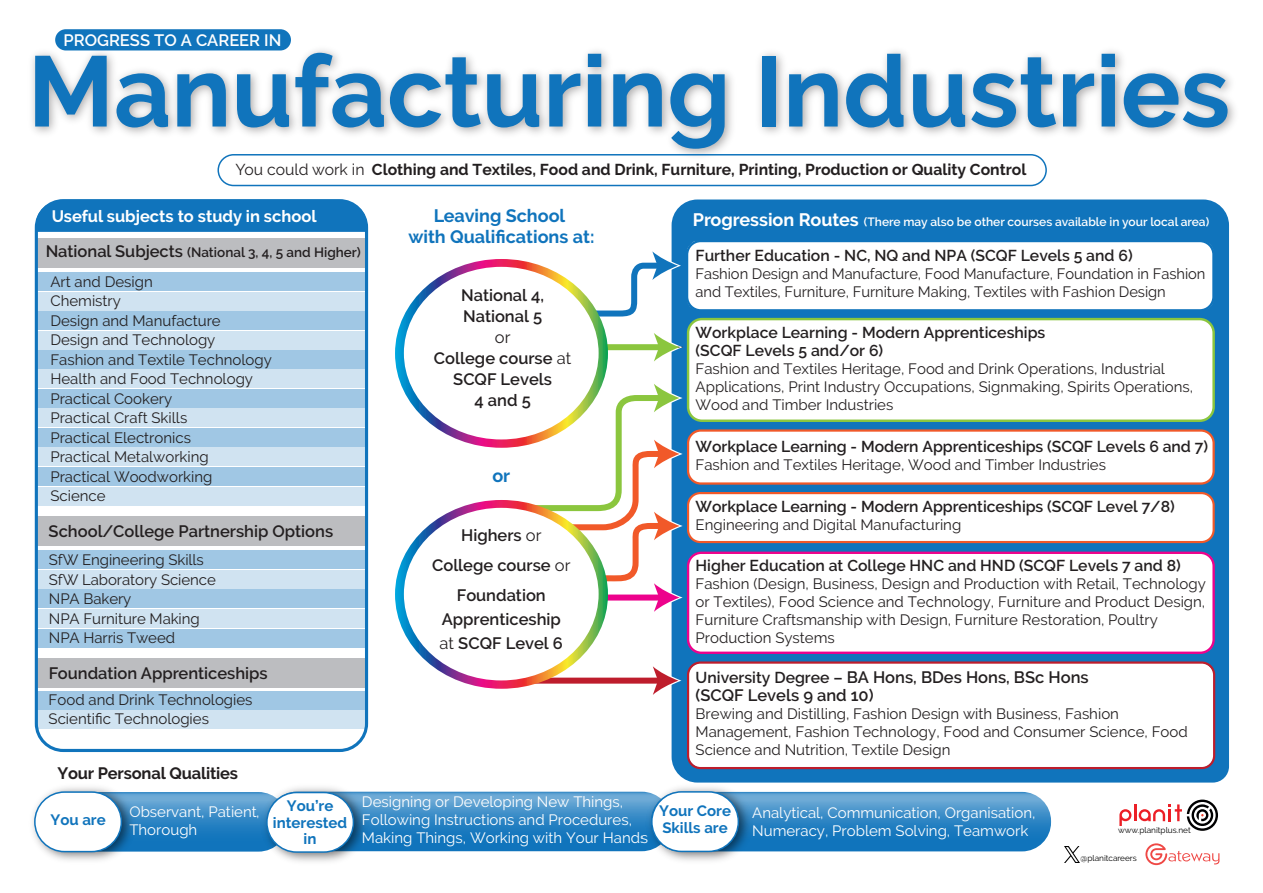
<style>
.page{position:relative;width:1263px;height:893px;background:#fff}
.page>*{position:absolute;margin:0;border:0;box-sizing:border-box;transform-origin:0 0}
.t1{font:700 99.6px "Raleway";color:#1074bc}
.t2{font:700 18px/21px "Raleway";color:#1074bc;text-align:center}
.t3{font:600 16.5px/21px "Raleway";color:#231f20}
.t4{font:600 16.5px "Raleway";color:#fff}
.t5{font:700 16.5px "Raleway";color:#fff}
.t6{font:700 16.5px "Raleway";letter-spacing:-.01em;color:#231f20}
.t7{font:600 15.75px/18px "Raleway";color:#231f20}
.t8{font:700 15.75px "Raleway";color:#231f20}
.t9{font:15px/19.5px "Raleway";color:#231f20}
.t10{font:15px/18px "Raleway";color:#fff}
.t11{font:700 15px/16.5px "Raleway";color:#1074bc;text-align:center}
.t12{font:600 13.5px "Raleway";color:#231f20}
.t13{font:600 12px "Raleway";color:#fff}
.t14{font:8.25px "Raleway";color:#000001}
.s1{font-weight:400}
.s2{font-size:16.5px}
.s3{font-weight:700;font-size:18px}
.s4{font-size:15.75px}
</style>
<div class="page">
<svg style="left:1119px;top:800px;width:99px;height:31px"></svg>
<img style="left:1064px;top:846px;width:16px;height:17px">
<svg style="left:1145px;top:843px;width:74px;height:22px"></svg>
<div style="left:36px;top:629px;width:330px;height:18px;background:#a0c7e4"></div>
<div style="left:36px;top:609px;width:330px;height:18px;background:#d0e3f1"></div>
<div style="left:36px;top:590px;width:330px;height:18px;background:#a0c7e4"></div>
<div style="left:672px;top:200px;width:557px;height:583px;background:#1074bc"></div>
<div style="left:36px;top:710px;width:330px;height:19px;background:#d0e3f1"></div>
<div style="left:36px;top:691px;width:330px;height:19px;background:#a0c7e4"></div>
<div style="left:36px;top:658px;width:330px;height:30px;background:#bcbdc0"></div>
<div style="left:36px;top:408px;width:330px;height:19px;background:#d0e3f1"></div>
<div style="left:36px;top:389px;width:330px;height:19px;background:#a0c7e4"></div>
<div style="left:36px;top:428px;width:330px;height:19px;background:#a0c7e4"></div>
<div style="left:36px;top:487px;width:330px;height:19px;background:#d0e3f1"></div>
<div style="left:36px;top:570px;width:330px;height:18px;background:#d0e3f1"></div>
<div style="left:36px;top:551px;width:330px;height:18px;background:#a0c7e4"></div>
<div style="left:36px;top:369px;width:330px;height:19px;background:#d0e3f1"></div>
<div style="left:36px;top:350px;width:330px;height:19px;background:#a0c7e4"></div>
<div style="left:36px;top:292px;width:330px;height:18px;background:#d0e3f1"></div>
<div style="left:36px;top:272px;width:330px;height:19px;background:#a0c7e4"></div>
<div style="left:688px;top:663px;width:526px;height:105px;background:#fff;border-radius:15px"></div>
<div style="left:687px;top:661px;width:528px;height:108px;border:2px solid #be1d2c;border-radius:12px"></div>
<div style="left:36px;top:238px;width:330px;height:30px;background:#bcbdc0"></div>
<div style="left:36px;top:517px;width:330px;height:29px;background:#bcbdc0"></div>
<div style="left:36px;top:331px;width:330px;height:18px;background:#d0e3f1"></div>
<div style="left:36px;top:311px;width:330px;height:19px;background:#a0c7e4"></div>
<div style="left:37px;top:203px;width:327px;height:29px;background:#1074bc"></div>
<div style="left:35px;top:199px;width:333px;height:553px;border:3px solid #1074bc;border-radius:27px"></div>
<img style="left:32px;top:31px;width:1203px;height:133px">
<svg style="left:36px;top:792px;width:252px;height:60px;background:#3589c6"></svg>
<img style="left:32px;top:787px;width:107px;height:74px">
<div style="left:35px;top:792px;width:86px;height:60px;background:#fff;border-radius:30px"></div>
<div style="left:34px;top:791px;width:88px;height:61px;border:2px solid #1074bc;border-radius:30px"></div>
<div style="left:55px;top:29px;width:236px;height:21px;background:#1074bc;border-radius:11px"></div>
<div style="left:217px;top:154px;width:830px;height:32px;border:2px solid #1074bc;border-radius:15px"></div>
<svg style="left:267px;top:792px;width:404px;height:59px;background:#3388c5"></svg>
<img style="left:258px;top:787px;width:113px;height:75px">
<div style="left:267px;top:792px;width:86px;height:60px;background:#fff;border-radius:30px"></div>
<div style="left:266px;top:792px;width:88px;height:61px;border:2px solid #1074bc;border-radius:30px"></div>
<svg style="left:756px;top:792px;width:295px;height:59px;background:#378bc6"></svg>
<img style="left:642px;top:780px;width:114px;height:81px">
<div style="left:652px;top:792px;width:86px;height:59px;background:#fff;border-radius:30px"></div>
<div style="left:651px;top:791px;width:88px;height:61px;border:2px solid #1074bc;border-radius:30px"></div>
<svg style="left:395px;top:241px;width:818px;height:455px"></svg>
<div style="left:686px;top:240px;width:529px;height:72px;border:2px solid #1074bc;border-radius:14px"></div>
<div style="left:36px;top:447px;width:330px;height:19px;background:#d0e3f1"></div>
<div style="left:36px;top:467px;width:330px;height:19px;background:#a0c7e4"></div>
<p class="t4" style="left:51px;top:28px;width:219px">PROGRESS TO A CAREER IN</p>
<h1 class="t1" style="left:28px;top:35px;width:1204px">Manufacturing Industries</h1>
<p class="t4" style="left:64px;top:31px;width:219px">PROGRESS TO A CAREER IN</p>
<p class="t8" style="left:236px;top:160px;width:792px"><span class="s1">You could work in</span> Clothing and Textiles, Food and Drink, Furniture, Printing, Production or Quality Control</p>
<p class="t5" style="left:52px;top:207px;width:266px">Useful subjects to study in school</p>
<p class="t12" style="left:46px;top:245px;width:317px"><span class="s2">National Subjects</span> (National 3, 4, 5 and Higher)</p>
<p class="t9" style="left:50px;top:271px;width:223px">Art and Design<br>Chemistry<br>Design and Manufacture<br>Design and Technology<br>Fashion and Textile Technology<br>Health and Food Technology<br>Practical Cookery<br>Practical Craft Skills<br>Practical Electronics<br>Practical Metalworking<br>Practical Woodworking<br>Science</p>
<p class="t3" style="left:49px;top:521px;width:286px">School/College Partnership Options</p>
<p class="t9" style="left:49px;top:550px;width:168px">SfW Engineering Skills<br>SfW Laboratory Science<br>NPA Bakery<br>NPA Furniture Making<br>NPA Harris Tweed</p>
<p class="t3" style="left:49px;top:663px;width:220px">Foundation Apprenticeships</p>
<p class="t9" style="left:49px;top:690px;width:205px">Food and Drink Technologies<br>Scientific Technologies</p>
<p class="t6" style="left:57px;top:764px;width:182px">Your Personal Qualities</p>
<p class="t2" style="left:408px;top:206px;width:188px">Leaving School<br>with Qualifications at:</p>
<p class="t3" style="left:461px;top:285px;width:85px">National 4,<br>National 5</p>
<p class="t3" style="left:434px;top:327px;width:139px;text-align:center"><span class="s1">or<br></span>College course <span class="s1">at<br></span>SCQF Levels<br>4 and 5</p>
<p class="t2" style="left:493px;top:465px;width:19px">or</p>
<p class="t3" style="left:432px;top:520px;width:140px;line-height:30px;text-align:center">Highers <span class="s1">or<br></span>College course <span class="s1">or<br></span>Foundation</p>
<p class="t3" style="left:440px;top:607px;width:125px;line-height:24px">Apprenticeship <span class="s1">at</span> SCQF Level 6</p>
<p class="t13" style="left:693px;top:215px;width:518px"><span class="s3">Progression Routes</span> (There may also be other courses available in your local area)</p>
<p class="t7" style="left:696px;top:247px;width:439px">Further Education - NC, NQ and NPA (SCQF Levels 5 and 6)</p>
<p class="t9" style="left:696px;top:265px;width:511px;line-height:18px">Fashion Design and Manufacture, Food Manufacture, Foundation in Fashion and Textiles, Furniture, Furniture Making, Textiles with Fashion Design</p>
<p class="t7" style="left:696px;top:324px;width:351px">Workplace Learning - Modern Apprenticeships (SCQF Levels 5 and/or 6)</p>
<p class="t9" style="left:696px;top:360px;width:499px;line-height:18px">Fashion and Textiles Heritage, Food and Drink Operations, Industrial<br>Applications, Print Industry Occupations, Signmaking, Spirits Operations,<br>Wood and Timber Industries</p>
<p class="t7" style="left:696px;top:437px;width:514px">Workplace Learning - Modern Apprenticeships (SCQF Levels 6 and 7)</p>
<p class="t9" style="left:696px;top:455px;width:412px">Fashion and Textiles Heritage, Wood and Timber Industries</p>
<p class="t7" style="left:696px;top:497px;width:481px">Workplace Learning - Modern Apprenticeships (SCQF Level 7/8)</p>
<p class="t9" style="left:696px;top:515px;width:267px">Engineering and Digital Manufacturing</p>
<p class="t7" style="left:696px;top:556px;width:487px">Higher Education at College HNC and HND (SCQF Levels 7 and 8)</p>
<p class="t9" style="left:696px;top:575px;width:512px;line-height:18px">Fashion (Design, Business, Design and Production with Retail, Technology or Textiles), Food Science and Technology, Furniture and Product Design, Furniture Craftsmanship with Design, Furniture Restoration, Poultry Production Systems</p>
<p class="t3" style="left:696px;top:668px;width:395px;line-height:18px"><span class="s4">University Degree –</span> BA Hons, BDes Hons, BSc Hons (SCQF Levels 9 and 10)</p>
<p class="t9" style="left:696px;top:705px;width:494px;line-height:18px">Brewing and Distilling, Fashion Design with Business, Fashion<br>Management, Fashion Technology, Food and Consumer Science, Food<br>Science and Nutrition, Textile Design</p>
<p class="t11" style="left:50px;top:812px;width:57px">You are</p>
<p class="t10" style="left:129px;top:803px;width:132px">Observant, Patient,<br>Thorough</p>
<p class="t11" style="left:273px;top:798px;width:76px">You’re interested in</p>
<p class="t10" style="left:362px;top:793px;width:287px">Designing or Developing New Things,<br>Following Instructions and Procedures,<br>Making Things, Working with Your Hands</p>
<p class="t10" style="left:752px;top:804px;width:285px">Analytical, Communication, Organisation,<br>Numeracy, Problem Solving, Teamwork</p>
<p class="t11" style="left:659px;top:803px;width:73px;text-align:left">Your Core<br>Skills are</p>
<p class="t14" style="left:1118px;top:826px;width:74px">www.planitplus.net</p>
<p class="t14" style="left:1080px;top:854px;width:58px">@planitcareers</p>
</div>
